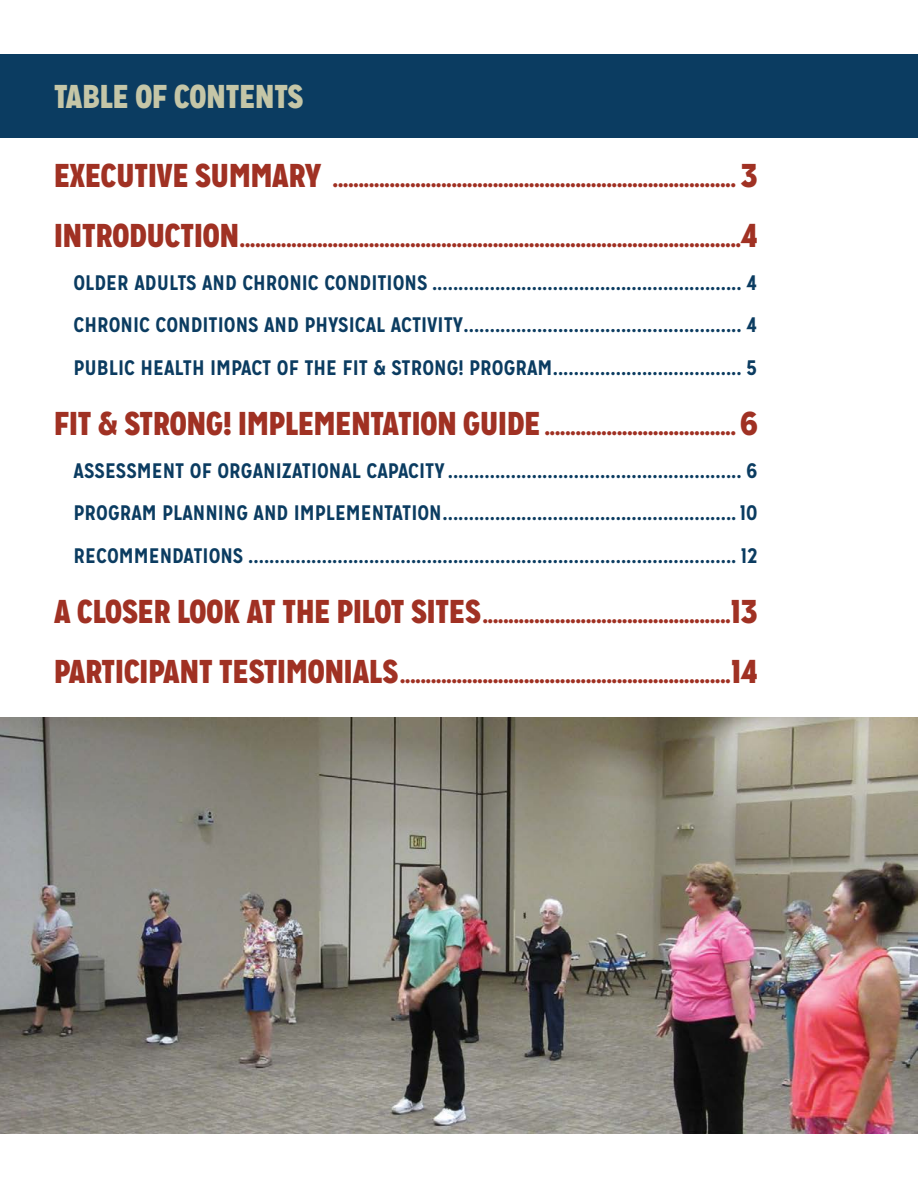
<style>
.page{position:relative;width:918px;height:1188px;background:#fff}
.page>*{position:absolute;margin:0;border:0;box-sizing:border-box;transform-origin:0 0}
.t1{font:900 33px "Mission Gothic";color:#c5c6a7}
.t2{font:700 21px/42.8px "Mission Gothic";color:#0b3c61;text-align:justify}
.t3{font:900 21px "Mission Gothic";color:#a03123}
.s1{font-size:33px}
.s2{font-weight:900;font-size:33px;color:#a03123}
.s3{font-weight:900;color:#a03123}
</style>
<div class="page">
<div style="left:0;top:54px;width:918px;height:83px;background:#0b3c61"></div>
<img style="left:0;top:717px;width:918px;height:417px">
<h1 class="t1" style="left:54px;top:75px;width:251px">TABLE OF CONTENTS</h1>
<p class="t3" style="left:54px;top:166px;width:705px"><span class="s1">EXECUTIVE SUMMARY</span> .............................................................................. <span class="s1">3</span></p>
<p class="t2" style="left:74px;top:218px;width:685px;text-indent:-20px"><span class="s2">INTRODUCTION</span><span class="s3">.................................................................................................</span><span class="s2">4<br></span>OLDER ADULTS AND CHRONIC CONDITIONS ........................................................... 4<br>CHRONIC CONDITIONS AND PHYSICAL ACTIVITY..................................................... 4<br>PUBLIC HEALTH IMPACT OF THE FIT &amp; STRONG! PROGRAM.................................... 5</p>
<p class="t2" style="left:74px;top:406px;width:685px;text-indent:-20px"><span class="s2">FIT &amp; STRONG! IMPLEMENTATION GUIDE</span> <span class="s3">.....................................</span> <span class="s2">6<br></span>ASSESSMENT OF ORGANIZATIONAL CAPACITY ........................................................ 6<br>PROGRAM PLANNING AND IMPLEMENTATION........................................................ 10<br>RECOMMENDATIONS ............................................................................................. 12</p>
<p class="t3" style="left:54px;top:602px;width:705px"><span class="s1">A CLOSER LOOK AT THE PILOT SITES</span>................................................<span class="s1">13</span></p>
<p class="t3" style="left:54px;top:662px;width:705px"><span class="s1">PARTICIPANT TESTIMONIALS</span>................................................................<span class="s1">14</span></p>
</div>
